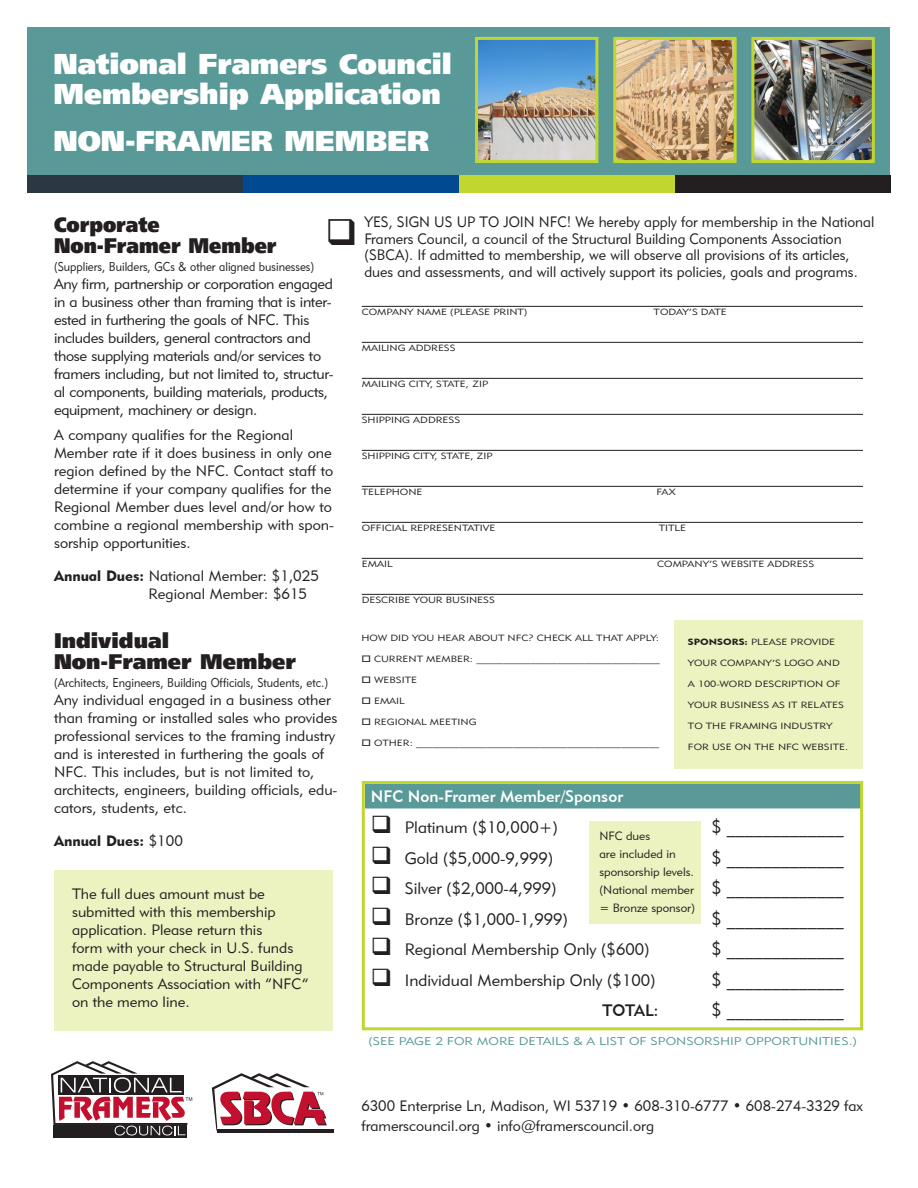
<style>
.page{position:relative;width:918px;height:1188px;background:#fff}
.page>*{position:absolute;margin:0;border:0;box-sizing:border-box;transform-origin:0 0}
.t1{font:900 28.5px/30px "Frutiger LT";color:#fff}
.t2{font:900 21px/21px "Frutiger LT";color:#231f20}
.t3{font:900 21px/21px "Frutiger LT";color:#231f20;scale:.92 1}
.t4{font:18px "Geometric 415 BT Lite A";color:#231f20}
.Body_copy{font:16.5px "Geometric 415 BT Lite A";color:#231f20}
.Body_copy-2{font:16.5px "Geometric 415 BT Medium A";color:#fff}
.Body_copy-3{font:16.5px "Geometric 415 BT Medium A";color:#231f20}
.Body_copy-4{font:15px/18px "Geometric 415 BT Lite A";color:#231f20}
.Body_copy-5{font:15px/18px "Geometric 415 BT Lite A";letter-spacing:-.02em;color:#231f20}
.Body_copy-6{font:15px/16.5px "Geometric 415 BT Lite A";color:#231f20;scale:.96 1}
.t5{font:15px "Geometric 415 BT Black A";color:#231f20}
.t6{font:12.75px "Geometric 415 BT Lite A";color:#231f20;scale:.9 1}
.t7{font:12px/18px "Geometric 415 BT Lite A";color:#231f20}
.t8{font:11.25px "Geometric 415 BT Lite A";color:#599a98;scale:1.2 1}
.t9{font:9px "Geometric 415 BT Lite A";color:#231f20;scale:1.2 1}
.t10{font:9px "Geometric 415 BT Lite A";letter-spacing:-.02em;color:#231f20;scale:1.2 1}
.s1{font-family:"Geometric 415 BT Black A"}
.s2{font-family:"Geometric 415 BT Lite A"}
</style>
<div class="page">
<div style="left:674px;top:621px;width:189px;height:148px;background:#ecf3c1"></div>
<div style="left:27px;top:28px;width:863px;height:148px;background:#599a98"></div>
<img style="left:617px;top:41px;width:116px;height:118px">
<div style="left:613px;top:37px;width:124px;height:126px;border:3px solid #c1d72f"></div>
<img style="left:755px;top:41px;width:116px;height:118px">
<div style="left:751px;top:37px;width:124px;height:126px;border:3px solid #c1d72f"></div>
<img style="left:479px;top:41px;width:115px;height:118px">
<div style="left:475px;top:37px;width:123px;height:126px;border:3px solid #c1d72f"></div>
<div style="left:27px;top:175px;width:216px;height:18px;background:#2b3743"></div>
<div style="left:243px;top:175px;width:216px;height:18px;background:#014990"></div>
<div style="left:459px;top:175px;width:216px;height:18px;background:#c1d72f"></div>
<div style="left:675px;top:175px;width:216px;height:18px;background:#231f20"></div>
<hr style="left:362px;top:306px;width:501px;height:1px;background:#231f20">
<hr style="left:362px;top:342px;width:501px;height:1px;background:#231f20">
<hr style="left:362px;top:378px;width:501px;height:1px;background:#231f20">
<hr style="left:362px;top:414px;width:501px;height:1px;background:#231f20">
<hr style="left:362px;top:450px;width:501px;height:1px;background:#231f20">
<hr style="left:362px;top:486px;width:501px;height:1px;background:#231f20">
<hr style="left:362px;top:522px;width:501px;height:1px;background:#231f20">
<hr style="left:362px;top:558px;width:501px;height:1px;background:#231f20">
<hr style="left:362px;top:594px;width:501px;height:1px;background:#231f20">
<div style="left:365px;top:784px;width:498px;height:24px;background:#599a98"></div>
<svg style="left:366px;top:808px;width:493px;height:116px"></svg>
<div style="left:362px;top:781px;width:501px;height:249px;border:3px solid #c1d72f"></div>
<hr style="left:217px;top:1129px;width:117px;height:3px;background:#231f20">
<svg style="left:212px;top:1073px;width:115px;height:59px"></svg>
<div style="left:54px;top:1125px;width:133px;height:13px;background:#231f20"></div>
<svg style="left:51px;top:1061px;width:141px;height:75px"></svg>
<div style="left:54px;top:870px;width:278px;height:160px;background:#ecf3c1"></div>
<div style="left:590px;top:821px;width:111px;height:103px;background:#ecf3c1"></div>
<svg style="left:373px;top:815px;width:17px;height:18px"></svg>
<svg style="left:373px;top:846px;width:17px;height:18px"></svg>
<svg style="left:373px;top:876px;width:17px;height:18px"></svg>
<svg style="left:373px;top:907px;width:17px;height:17px"></svg>
<p class="t1" style="left:53px;top:49px;width:400px">National Framers Council<br>Membership Application</p>
<p class="t1" style="left:53px;top:126px;width:377px">NON-FRAMER MEMBER</p>
<p class="t3" style="left:54px;top:214px;width:243px">Corporate<br>Non-Framer Member</p>
<p class="t6" style="left:54px;top:258px;width:291px">(Suppliers, Builders, GCs &amp; other aligned businesses)</p>
<p class="Body_copy-5" style="left:54px;top:274px;width:281px">Any firm, partnership or corporation engaged in a business other than framing that is inter&shy;ested in furthering the goals of NFC. This includes builders, general contractors and those supplying materials and/or services to framers including, but not limited to, structur&shy;al components, building materials, products, equipment, machinery or design.</p>
<p class="Body_copy-4" style="left:54px;top:425px;width:282px">A company qualifies for the Regional Member rate if it does business in only one region defined by the NFC. Contact staff to determine if your company qualifies for the Regional Member dues level and/or how to combine a regional membership with spon&shy;sorship opportunities.</p>
<p class="Body_copy-4" style="left:54px;top:566px;width:266px"><span class="s1">Annual Dues:</span> National Member: $1,025</p>
<p class="Body_copy-4" style="left:148px;top:584px;width:160px">Regional Member: $615</p>
<p class="t2" style="left:54px;top:630px;width:243px">Individual<br>Non-Framer Member</p>
<p class="t6" style="left:54px;top:675px;width:306px">(Architects, Engineers, Building Officials, Students, etc.)</p>
<p class="Body_copy-4" style="left:54px;top:691px;width:285px">Any individual engaged in a business other than framing or installed sales who provides professional services to the framing industry and is interested in furthering the goals of NFC. This includes, but is not limited to, architects, engineers, building officials, edu&shy;cators, students, etc.</p>
<p class="t5" style="left:54px;top:832px;width:130px">Annual Dues: <span class="s2">$100</span></p>
<p class="Body_copy-4" style="left:72px;top:885px;width:238px">The full dues amount must be submitted with this membership application. Please return this<br>form with your check in U.S. funds made payable to Structural Building<br>Components Association with “NFC” on the memo line.</p>
<p class="Body_copy-6" style="left:364px;top:214px;width:533px">YES, SIGN US UP TO JOIN NFC! We hereby apply for membership in the National Framers Council, a council of the Structural Building Components Association (SBCA). If admitted to membership, we will observe all provisions of its articles, dues and assessments, and will actively support its policies, goals and programs.</p>
<p class="t9" style="left:362px;top:307px;width:140px">COMPANY NAME (PLEASE PRINT)</p>
<p class="t10" style="left:654px;top:307px;width:62px">TODAY’S DATE</p>
<p class="t9" style="left:362px;top:343px;width:80px">MAILING ADDRESS</p>
<p class="t9" style="left:362px;top:379px;width:107px">MAILING CITY, STATE, ZIP</p>
<p class="t9" style="left:362px;top:415px;width:84px">SHIPPING ADDRESS</p>
<p class="t9" style="left:362px;top:451px;width:111px">SHIPPING CITY, STATE, ZIP</p>
<p class="t9" style="left:362px;top:487px;width:52px">TELEPHONE</p>
<p class="t9" style="left:656px;top:487px;width:18px">FAX</p>
<p class="t9" style="left:362px;top:523px;width:113px">OFFICIAL REPRESENTATIVE</p>
<p class="t9" style="left:659px;top:523px;width:24px">TITLE</p>
<p class="t9" style="left:362px;top:559px;width:27px">EMAIL</p>
<p class="t9" style="left:657px;top:559px;width:132px">COMPANY’S WEBSITE ADDRESS</p>
<p class="t9" style="left:362px;top:595px;width:112px">DESCRIBE YOUR BUSINESS</p>
<p class="t9" style="left:361px;top:632px;width:250px">HOW DID YOU HEAR ABOUT NFC? CHECK ALL THAT APPLY:</p>
<p class="t9" style="left:361px;top:653px;width:250px">□ CURRENT MEMBER: __________________________________</p>
<p class="t9" style="left:361px;top:674px;width:48px">□ WEBSITE</p>
<p class="t9" style="left:361px;top:695px;width:38px">□ EMAIL</p>
<p class="t9" style="left:361px;top:716px;width:98px">□ REGIONAL MEETING</p>
<p class="t9" style="left:361px;top:737px;width:250px">□ OTHER: _____________________________________________</p>
<p class="t9" style="left:688px;top:637px;width:124px"><span class="s1">SPONSORS:</span> PLEASE PROVIDE</p>
<p class="t9" style="left:688px;top:658px;width:128px">YOUR COMPANY’S LOGO AND</p>
<p class="t9" style="left:688px;top:679px;width:129px">A 100-WORD DESCRIPTION OF</p>
<p class="t9" style="left:688px;top:700px;width:131px">YOUR BUSINESS AS IT RELATES</p>
<p class="t9" style="left:688px;top:721px;width:122px">TO THE FRAMING INDUSTRY</p>
<p class="t9" style="left:688px;top:742px;width:135px">FOR USE ON THE NFC WEBSITE.</p>
<p class="Body_copy-2" style="left:371px;top:787px;width:254px">NFC Non-Framer Member/Sponsor</p>
<p class="Body_copy" style="left:405px;top:817px;width:155px">Platinum ($10,000+)</p>
<p class="t4" style="left:712px;top:816px;width:134px">$ _____________</p>
<p class="Body_copy" style="left:405px;top:848px;width:150px">Gold ($5,000-9,999)</p>
<p class="t4" style="left:712px;top:846px;width:134px">$ _____________</p>
<p class="Body_copy" style="left:405px;top:878px;width:153px">Silver ($2,000-4,999)</p>
<p class="t4" style="left:712px;top:877px;width:134px">$ _____________</p>
<p class="Body_copy" style="left:405px;top:909px;width:165px">Bronze ($1,000-1,999)</p>
<p class="t4" style="left:712px;top:907px;width:134px">$ _____________</p>
<p class="Body_copy" style="left:405px;top:939px;width:246px">Regional Membership Only ($600)</p>
<p class="t4" style="left:712px;top:938px;width:134px">$ _____________</p>
<p class="Body_copy" style="left:405px;top:970px;width:252px">Individual Membership Only ($100)</p>
<p class="t4" style="left:712px;top:968px;width:134px">$ _____________</p>
<p class="Body_copy-3" style="left:602px;top:1000px;width:58px">TOTAL:</p>
<p class="t4" style="left:712px;top:999px;width:134px">$ _____________</p>
<p class="t7" style="left:599px;top:826px;width:52px">NFC dues</p>
<p class="t7" style="left:599px;top:844px;width:96px">are included in sponsorship levels. (National member</p>
<p class="t7" style="left:599px;top:898px;width:97px">= Bronze sponsor)</p>
<p class="t8" style="left:368px;top:1034px;width:409px">(SEE PAGE 2 FOR MORE DETAILS &amp; A LIST OF SPONSORSHIP OPPORTUNITIES.)</p>
<p class="Body_copy-4" style="left:361px;top:1096px;width:503px">6300 Enterprise Ln, Madison, WI 53719 • 608-310-6777 • 608-274-3329 fax</p>
<p class="Body_copy-4" style="left:361px;top:1117px;width:294px">framerscouncil.org • info@framerscouncil.org</p>
</div>
